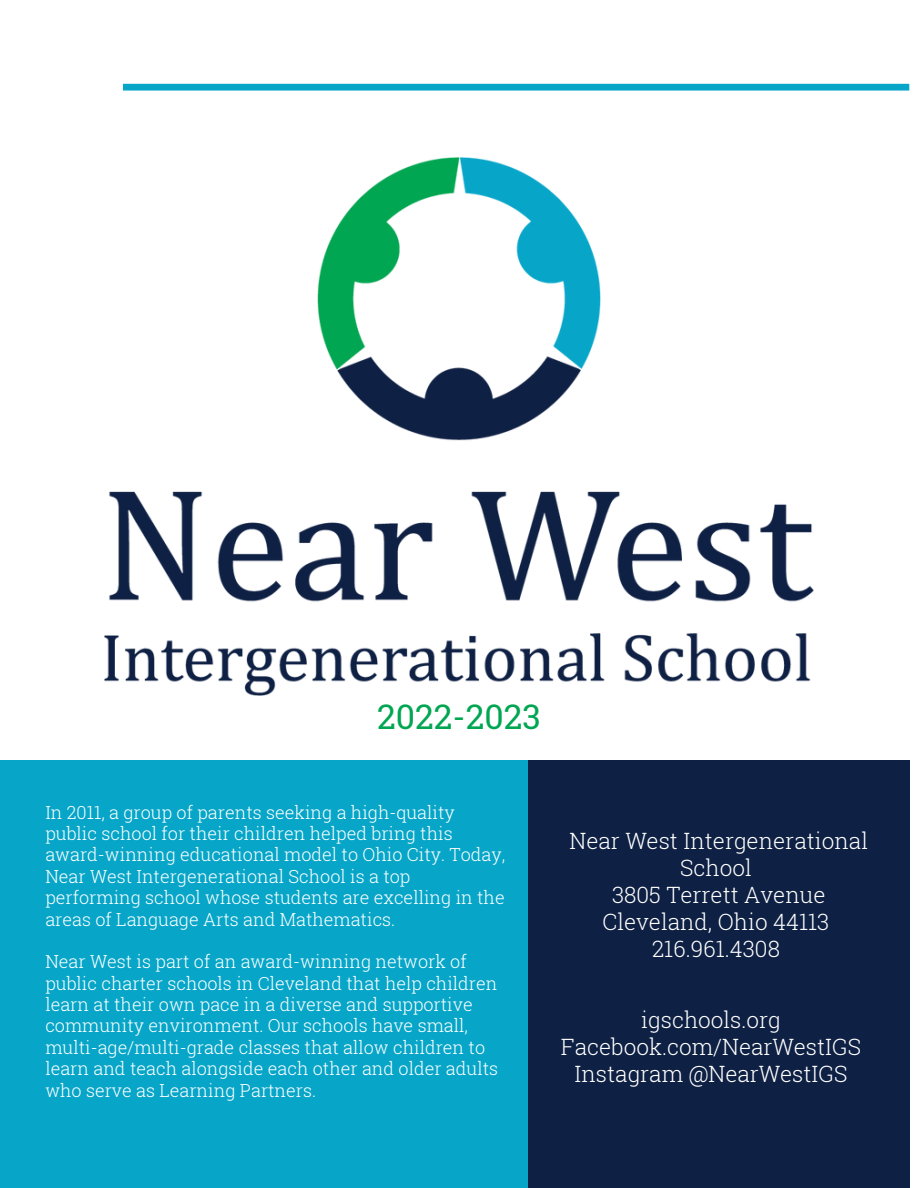
<style>
.page{position:relative;width:918px;height:1188px;background:#fff}
.page>*{position:absolute;margin:0;border:0;box-sizing:border-box;transform-origin:0 0}
.t1{font:33.9px "Roboto Slab";color:#00a651}
.t2{font:300 22.5px/27px "Roboto Slab";color:#fff;text-align:center}
.t3{font:300 18px/21.3px "Roboto Slab";color:#fff}
</style>
<div class="page">
<div style="left:123px;top:84px;width:786px;height:7px;background:#07a6c9"></div>
<div style="left:0;top:760px;width:563px;height:428px;background:#07a6c9"></div>
<div style="left:528px;top:760px;width:382px;height:428px;background:#0e2043"></div>
<img style="left:104px;top:157px;width:710px;height:539px">
<p class="t1" style="left:377px;top:693px;width:165px">2022-2023</p>
<p class="t3" style="left:45px;top:801px;width:461px">In 2011, a group of parents seeking a high-quality public school for their children helped bring this award-winning educational model to Ohio City. Today, Near West Intergenerational School is a top performing school whose students are excelling in the areas of Language Arts and Mathematics.</p>
<p class="t3" style="left:45px;top:951px;width:454px">Near West is part of an award-winning network of public charter schools in Cleveland that help children learn at their own pace in a diverse and supportive community environment. Our schools have small, multi-age/multi-grade classes that allow children to learn and teach alongside each other and older adults who serve as Learning Partners.</p>
<p class="t2" style="left:570px;top:827px;width:300px">Near West Intergenerational<br>School</p>
<p class="t2" style="left:603px;top:881px;width:228px">3805 Terrett Avenue<br>Cleveland, Ohio 44113</p>
<p class="t2" style="left:652px;top:935px;width:130px">216.961.4308</p>
<p class="t2" style="left:641px;top:1006px;width:141px">igschools.org</p>
<p class="t2" style="left:561px;top:1033px;width:302px">Facebook.com/NearWestIGS</p>
<p class="t2" style="left:575px;top:1060px;width:274px">Instagram @NearWestIGS</p>
</div>
